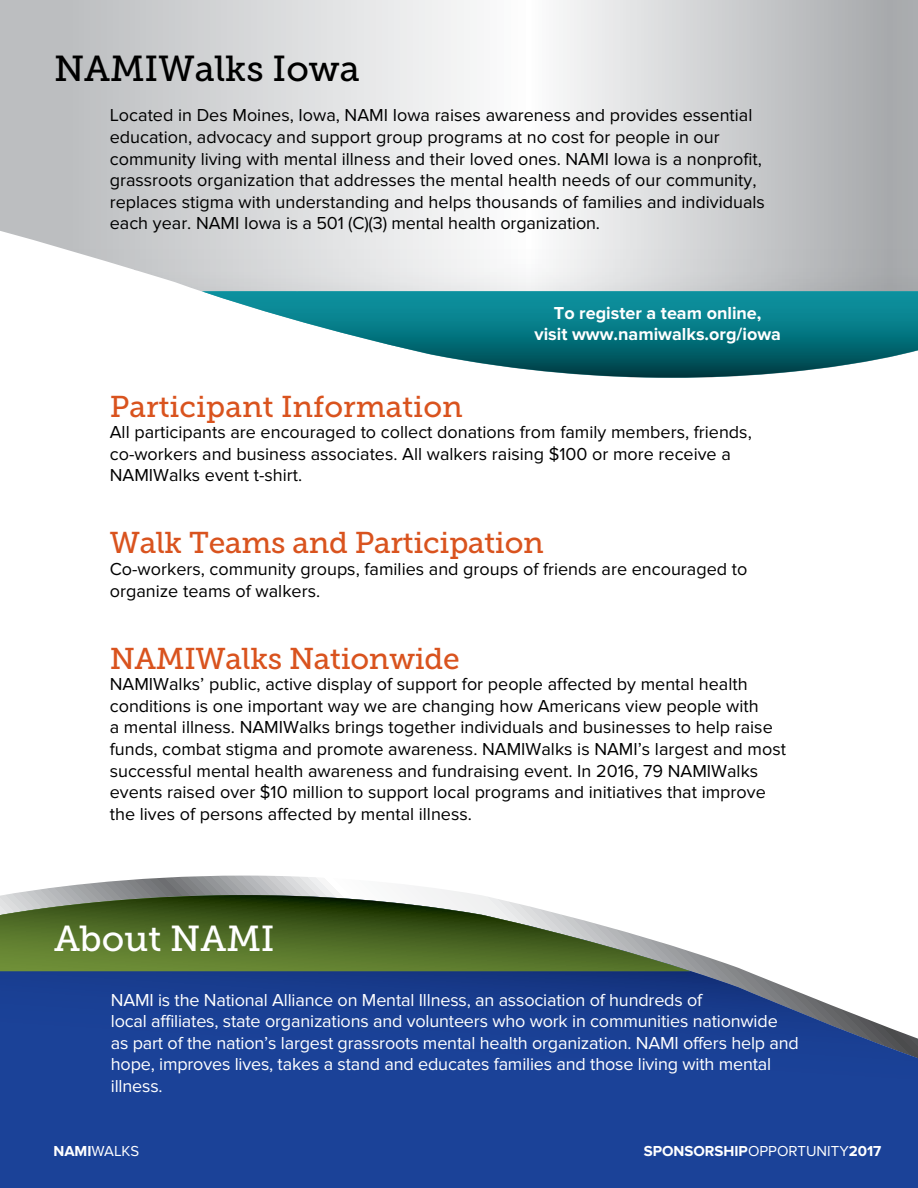
<style>
.page{position:relative;width:918px;height:1188px;background:#fff}
.page>*{position:absolute;margin:0;border:0;box-sizing:border-box;transform-origin:0 0}
.t1{font:36px "Museo Slab 500";color:#000}
.t2{font:36px "Museo Slab 500";color:#fff}
.t3{font:30px "Museo Slab 500";letter-spacing:-.01em;color:#d9531e}
.t4{font:18px/21.6px "Proxima Nova";color:#000}
.t5{font:18px/21.6px "Proxima Nova";letter-spacing:-.01em;color:#fff}
.t6{font:700 18px/21.6px "Proxima Nova";color:#fff;text-align:center}
.t7{font:700 15px "Proxima Nova";color:#fff}
.t8{font:15px "Proxima Nova";color:#fff}
.s1{font-weight:700}
.s2{font-weight:400}
</style>
<div class="page">
<svg style="left:5px;top:875px;width:471px;height:20px"></svg>
<img style="left:202px;top:291px;width:716px;height:87px">
<svg style="left:0;top:952px;width:918px;height:236px;background:#274a99"></svg>
<svg style="left:0;top:895px;width:691px;height:76px;background:#6e8451"></svg>
<h1 class="t1" style="left:54px;top:49px;width:307px">NAMIWalks Iowa</h1>
<p class="t4" style="left:110px;top:105px;width:657px">Located in Des Moines, Iowa, NAMI Iowa raises awareness and provides essential education, advocacy and support group programs at no cost for people in our community living with mental illness and their loved ones. NAMI Iowa is a nonprofit, grassroots organization that addresses the mental health needs of our community, replaces stigma with understanding and helps thousands of families and individuals each year. NAMI Iowa is a 501 (C)(3) mental health organization.</p>
<p class="t6" style="left:534px;top:302px;width:248px">To register a team online,<br>visit www.namiwalks.org/iowa</p>
<h2 class="t3" style="left:110px;top:389px;width:355px">Participant Information</h2>
<p class="t4" style="left:110px;top:422px;width:644px">All participants are encouraged to collect donations from family members, friends, co-workers and business associates. All walkers raising $100 or more receive a<br>NAMIWalks event t-shirt.</p>
<h2 class="t3" style="left:110px;top:526px;width:436px">Walk Teams and Participation</h2>
<p class="t4" style="left:110px;top:558px;width:639px">Co-workers, community groups, families and groups of friends are encouraged to organize teams of walkers.</p>
<h2 class="t3" style="left:110px;top:641px;width:351px">NAMIWalks Nationwide</h2>
<p class="t4" style="left:110px;top:674px;width:678px">NAMIWalks’ public, active display of support for people affected by mental health conditions is one important way we are changing how Americans view people with<br>a mental illness. NAMIWalks brings together individuals and businesses to help raise funds, combat stigma and promote awareness. NAMIWalks is NAMI’s largest and most successful mental health awareness and fundraising event. In 2016, 79 NAMIWalks events raised over $10 million to support local programs and initiatives that improve the lives of persons affected by mental illness.</p>
<h1 class="t2" style="left:54px;top:919px;width:222px">About NAMI</h1>
<p class="t5" style="left:111px;top:989px;width:690px">NAMI is the National Alliance on Mental Illness, an association of hundreds of<br>local affiliates, state organizations and volunteers who work in communities nationwide as part of the nation’s largest grassroots mental health organization. NAMI offers help and hope, improves lives, takes a stand and educates families and those living with mental illness.</p>
<p class="t8" style="left:53px;top:1143px;width:87px"><span class="s1">NAMI</span>WALKS</p>
<p class="t7" style="left:644px;top:1143px;width:239px">SPONSORSHIP<span class="s2">OPPORTUNITY</span>2017</p>
</div>
